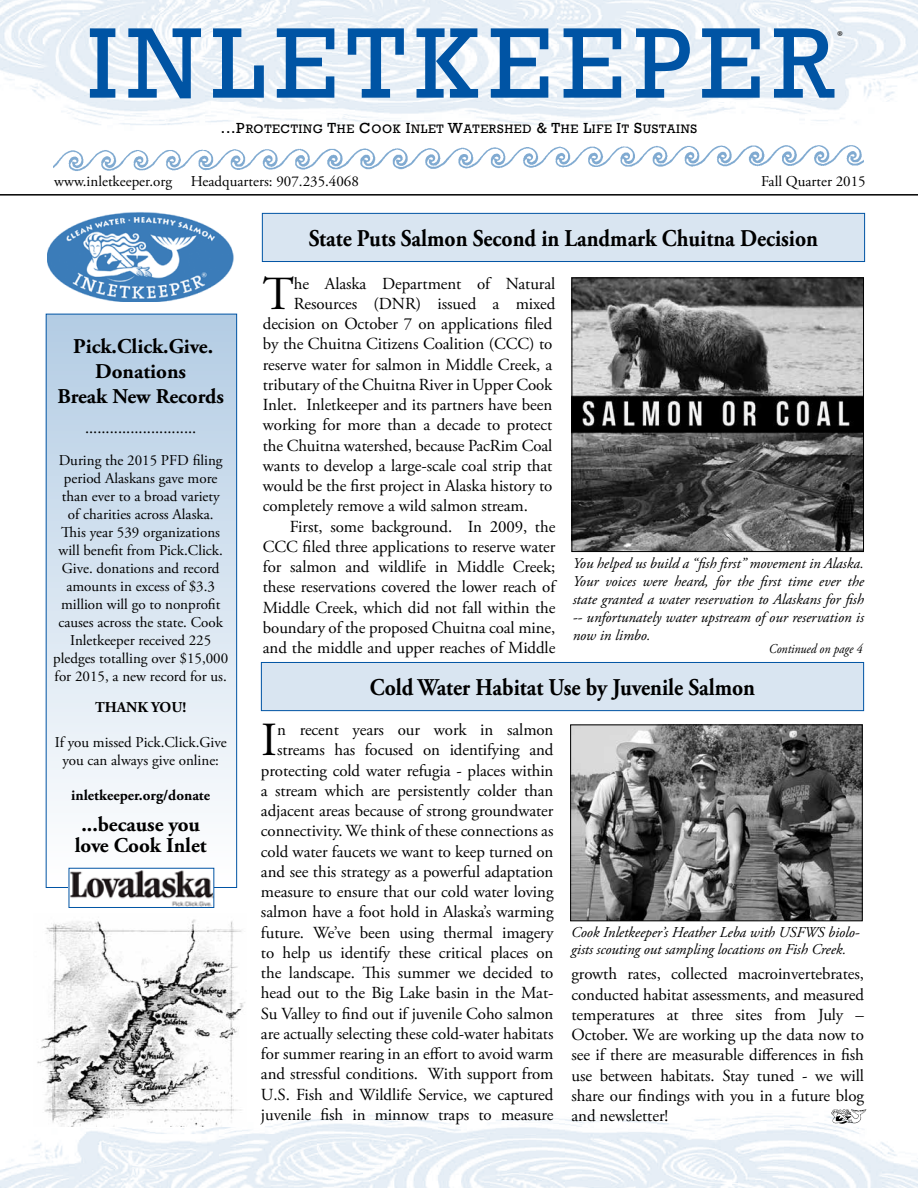
<style>
.page{position:relative;width:918px;height:1188px;background:#fff}
.page>*{position:absolute;margin:0;border:0;box-sizing:border-box;transform-origin:0 0}
.t1{font:102px "Rockwell";letter-spacing:.09em;color:#0054a4}
.t2{font:47.4px "Adobe Garamond Pro";color:#000}
.t3{font:700 24px "Adobe Garamond Pro";color:#000;scale:.9 1}
.t4{font:700 21px/25.2px "Adobe Garamond Pro";color:#000;text-align:center}
.t5{font:18px "Minion Pro";color:#000}
.t6{font:16.8px/20.2px "Adobe Garamond Pro";letter-spacing:-.005em;color:#000;text-align:right}
.t7{font:16.5px "Adobe Garamond Pro";color:#000}
.t8{font:15px/18px "Adobe Garamond Pro";color:#000;text-align:center}
.t9{font:italic 15px/18px "Adobe Garamond Pro";letter-spacing:-.005em;color:#000}
.t10{font:700 15px "Adobe Garamond Pro";color:#000}
.t11{font:italic 13.5px "Adobe Garamond Pro";color:#000;scale:.9 1}
.t12{font:12.6px "Rockwell";letter-spacing:.05em;color:#000}
.s1{font-size:15px}
</style>
<div class="page">
<img style="left:0;top:0;width:918px;height:128px">
<img style="left:54px;top:145px;width:810px;height:26px">
<img style="left:0;top:1110px;width:918px;height:78px">
<img style="left:47px;top:212px;width:187px;height:90px">
<img style="left:33px;top:919px;width:213px;height:207px">
<hr style="left:0;top:194px;width:918px;height:2px;background:#000">
<div style="left:46px;top:314px;width:191px;height:573px;background:linear-gradient(to bottom,#b3cce4,#fefeff)"></div>
<div style="left:46px;top:314px;width:191px;height:574px;border:1px solid #0054a4"></div>
<div style="left:261px;top:662px;width:603px;height:49px;background:#d9e5f1"></div>
<div style="left:261px;top:662px;width:603px;height:49px;border:1px solid #0054a4"></div>
<img style="left:71px;top:870px;width:141px;height:36px">
<div style="left:69px;top:868px;width:145px;height:40px;border:1px solid #0054a4"></div>
<div style="left:262px;top:213px;width:603px;height:49px;background:#d9e5f1"></div>
<div style="left:262px;top:213px;width:603px;height:49px;border:1px solid #0054a4"></div>
<svg style="left:831px;top:1109px;width:35px;height:15px"></svg>
<img style="left:572px;top:726px;width:289px;height:193px">
<div style="left:570px;top:724px;width:293px;height:197px;border:1px solid #000"></div>
<img style="left:574px;top:280px;width:288px;height:270px">
<div style="left:572px;top:278px;width:292px;height:274px;border:1px solid #000"></div>
<h1 class="t1" style="left:87px;top:5px;width:749px">INLETKEEPER</h1>
<p class="t5" style="left:837px;top:25px;width:7px">®</p>
<p class="t12" style="left:221px;top:122px;width:478px"><span class="s1">...P</span>ROTECTING <span class="s1">T</span>HE <span class="s1">C</span>OOK <span class="s1">I</span>NLET <span class="s1">W</span>ATERSHED <span class="s1">&amp; T</span>HE <span class="s1">L</span>IFE <span class="s1">I</span>T <span class="s1">S</span>USTAINS</p>
<p class="t8" style="left:54px;top:173px;width:119px">www.inletkeeper.org</p>
<p class="t8" style="left:191px;top:173px;width:170px">Headquarters: 907.235.4068</p>
<p class="t8" style="left:761px;top:173px;width:106px">Fall Quarter 2015</p>
<p class="t4" style="left:58px;top:334px;width:168px">Pick.Click.Give.<br>Donations<br>Break New Records</p>
<p class="t7" style="left:85px;top:418px;width:113px">...........................</p>
<p class="t8" style="left:53px;top:451px;width:177px">During the 2015 PFD filing period Alaskans gave more than ever to a broad variety<br>of charities across Alaska.<br>This year 539 organizations will benefit from Pick.Click.<br>Give. donations and record amounts in excess of $3.3 million will go to nonprofit causes across the state. Cook<br>Inletkeeper received 225 pledges totalling over $15,000 for 2015, a new record for us.</p>
<p class="t10" style="left:95px;top:699px;width:93px">THANK YOU!</p>
<p class="t8" style="left:55px;top:734px;width:174px">If you missed Pick.Click.Give you can always give online:</p>
<p class="t10" style="left:71px;top:786px;width:140px">inletkeeper.org/donate</p>
<p class="t4" style="left:75px;top:814px;width:134px;line-height:21px">...because you love Cook Inlet</p>
<h3 class="t3" style="left:309px;top:225px;width:568px">State Puts Salmon Second in Landmark Chuitna Decision</h3>
<h2 class="t2" style="left:263px;top:265px;width:33px">T</h2>
<p class="t6" style="left:294px;top:274px;width:263px">he Alaska Department of Natural</p>
<p class="t6" style="left:294px;top:294px;width:263px">Resources (DNR) issued a mixed</p>
<p class="t6" style="left:263px;top:314px;width:291px">decision on October 7 on applications filed</p>
<p class="t6" style="left:263px;top:334px;width:291px">by the Chuitna Citizens Coalition (CCC) to</p>
<p class="t6" style="left:263px;top:355px;width:291px">reserve water for salmon in Middle Creek, a</p>
<p class="t6" style="left:263px;top:375px;width:291px">tributary of the Chuitna River in Upper Cook</p>
<p class="t6" style="left:263px;top:395px;width:291px">Inlet. Inletkeeper and its partners have been</p>
<p class="t6" style="left:263px;top:415px;width:291px">working for more than a decade to protect</p>
<p class="t6" style="left:263px;top:436px;width:291px">the Chuitna watershed, because PacRim Coal</p>
<p class="t6" style="left:263px;top:456px;width:291px">wants to develop a large-scale coal strip that</p>
<p class="t6" style="left:263px;top:476px;width:291px">would be the first project in Alaska history to</p>
<p class="t6" style="left:263px;top:496px;width:267px">completely remove a wild salmon stream.</p>
<p class="t6" style="left:290px;top:517px;width:267px">First, some background. In 2009, the</p>
<p class="t6" style="left:263px;top:537px;width:294px">CCC filed three applications to reserve water</p>
<p class="t6" style="left:263px;top:557px;width:294px">for salmon and wildlife in Middle Creek;</p>
<p class="t6" style="left:263px;top:577px;width:294px">these reservations covered the lower reach of</p>
<p class="t6" style="left:263px;top:598px;width:294px">Middle Creek, which did not fall within the</p>
<p class="t6" style="left:263px;top:618px;width:294px">boundary of the proposed Chuitna coal mine,</p>
<p class="t6" style="left:263px;top:638px;width:294px">and the middle and upper reaches of Middle</p>
<h3 class="t3" style="left:370px;top:674px;width:430px">Cold Water Habitat Use by Juvenile Salmon</h3>
<p class="t9" style="left:573px;top:555px;width:293px;text-align:justify">You helped us build a “fish first” movement in Alaska.<br>Your voices were heard, for the first time ever the state granted a water reservation to Alaskans for fish -- unfortunately water upstream of our reservation is now in limbo.</p>
<p class="t11" style="left:769px;top:641px;width:106px">Continued on page 4</p>
<p class="t6" style="left:261px;top:720px;width:294px">n recent years our work in salmon streams has focused on identifying and protecting cold water refugia - places within a stream which are persistently colder than adjacent areas because of strong groundwater connectivity. We think of these connections as cold water faucets we want to keep turned on and see this strategy as a powerful adaptation measure to ensure that our cold water loving salmon have a foot hold in Alaska’s warming future. We’ve been using thermal imagery to help us identify these critical places on the landscape. This summer we decided to head out to the Big Lake basin in the Mat-Su Valley to find out if juvenile Coho salmon are actually selecting these cold-water habitats for summer rearing in an effort to avoid warm and stressful conditions. With support from U.S. Fish and Wildlife Service, we captured juvenile fish in minnow traps to measure</p>
<h2 class="t2" style="left:261px;top:712px;width:18px">I</h2>
<p class="t9" style="left:571px;top:925px;width:290px;line-height:16.5px">Cook Inletkeeper’s Heather Leba with USFWS biolo&shy;gists scouting out sampling locations on Fish Creek.</p>
<p class="t6" style="left:571px;top:965px;width:294px;text-align:justify">growth rates, collected macroinvertebrates, conducted habitat assessments, and measured temperatures at three sites from July – October. We are working up the data now to see if there are measurable differences in fish use between habitats. Stay tuned - we will share our findings with you in a future blog and newsletter!</p>
</div>
